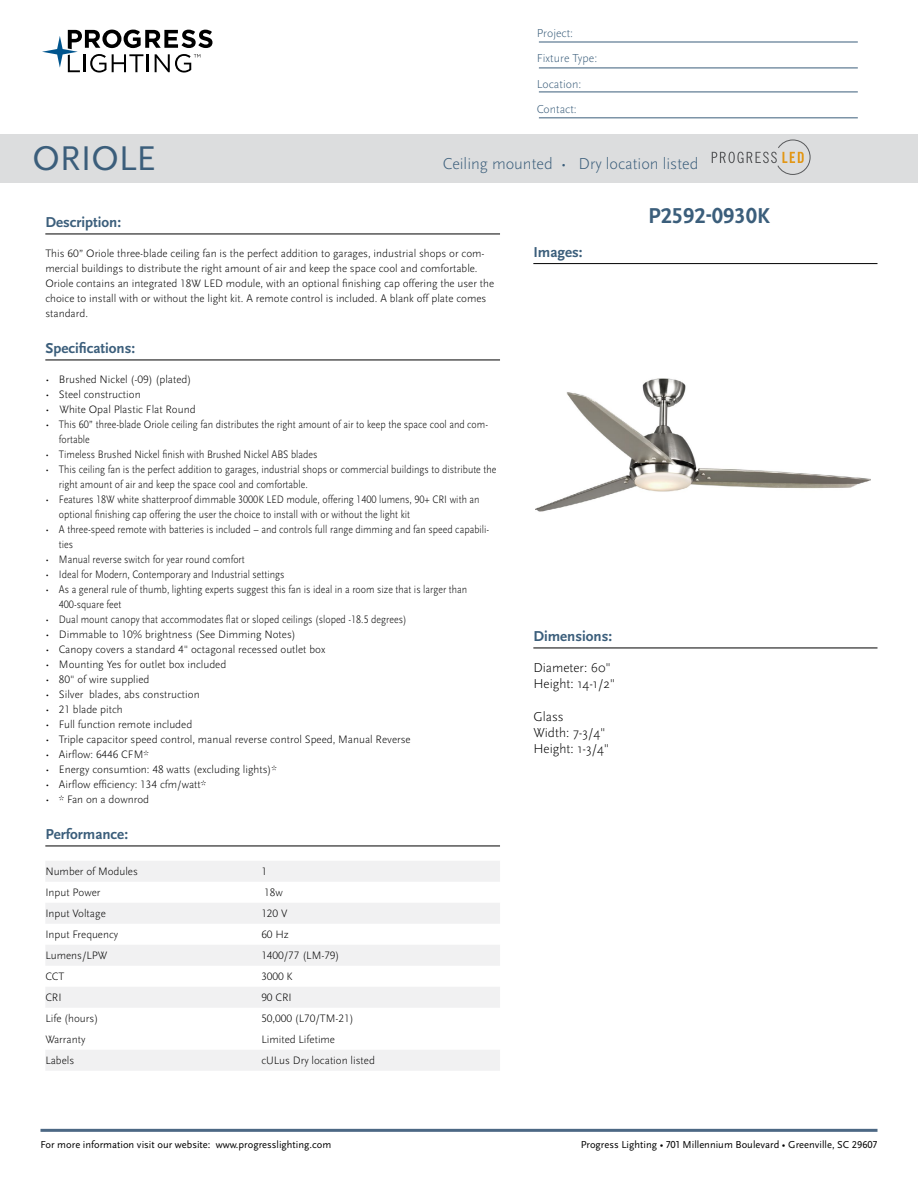
<style>
.page{position:relative;width:918px;height:1188px;background:#fff}
.page>*{position:absolute;margin:0;border:0;box-sizing:border-box;transform-origin:0 0}
.t1{font:35.85px "Scala Sans Pro";color:#3b5e7b}
.t2{font:700 22.5px "Scala Sans Pro";color:#3b5e7b}
.t3{font:300 16.5px "Scala Sans Pro";color:#3b5e7b}
.t4{font:700 15px "Scala Sans Pro";color:#3b5e7b}
.t5{font:300 13.5px/16.2px "Scala Sans Pro";color:#000}
.t6{font:300 12px/25.5px "Scala Sans Pro";color:#3b5e7b}
.t7{font:300 11.25px/15px "Scala Sans Pro";color:#000}
.t8{font:300 11.25px/15px "Scala Sans Pro";color:#000;scale:.9 1}
.t9{font:10.5px "Scala Sans Pro";color:#000}
</style>
<div class="page">
<svg style="left:42px;top:30px;width:170px;height:43px"></svg>
<hr style="left:40px;top:1129px;width:838px;height:3px;background:#4c6884">
<hr style="left:539px;top:42px;width:319px;height:1px;background:#3b5e7b">
<hr style="left:539px;top:68px;width:319px;height:1px;background:#3b5e7b">
<hr style="left:539px;top:92px;width:319px;height:1px;background:#3b5e7b">
<hr style="left:539px;top:118px;width:319px;height:1px;background:#3b5e7b">
<hr style="left:533px;top:263px;width:344px;height:1px;background:#000">
<hr style="left:45px;top:234px;width:455px;height:1px;background:#000">
<hr style="left:45px;top:360px;width:455px;height:1px;background:#000">
<hr style="left:45px;top:846px;width:455px;height:1px;background:#000">
<div style="left:45px;top:861px;width:455px;height:21px;background:#f1f1f2"></div>
<div style="left:45px;top:903px;width:455px;height:21px;background:#f1f1f2"></div>
<div style="left:45px;top:945px;width:455px;height:21px;background:#f1f1f2"></div>
<div style="left:45px;top:987px;width:455px;height:21px;background:#f1f1f2"></div>
<div style="left:45px;top:1050px;width:455px;height:21px;background:#f1f1f2"></div>
<div style="left:0;top:134px;width:918px;height:49px;background:#dcddde"></div>
<img style="left:536px;top:378px;width:334px;height:134px">
<svg style="left:712px;top:140px;width:98px;height:35px"></svg>
<hr style="left:533px;top:648px;width:344px;height:1px;background:#000">
<p class="t6" style="left:537px;top:20px;width:62px">Project:<br>Fixture Type:<br>Location:<br>Contact:</p>
<h1 class="t1" style="left:32px;top:137px;width:125px">ORIOLE</h1>
<h3 class="t3" style="left:443px;top:154px;width:257px">Ceiling mounted • Dry location listed</h3>
<h2 class="t2" style="left:648px;top:202px;width:123px">P2592-0930K</h2>
<h3 class="t4" style="left:45px;top:213px;width:77px">Description:</h3>
<p class="t7" style="left:45px;top:246px;width:450px">This 60” Oriole three-blade ceiling fan is the perfect addition to garages, industrial shops or com&shy;mercial buildings to distribute the right amount of air and keep the space cool and comfortable.<br>Oriole contains an integrated 18W LED module, with an optional finishing cap offering the user the choice to install with or without the light kit. A remote control is included. A blank off plate comes standard.</p>
<h3 class="t4" style="left:45px;top:339px;width:91px">Specifications:</h3>
<p class="t7" style="left:45px;top:372px;width:147px">• Brushed Nickel (-09) (plated)</p>
<p class="t7" style="left:45px;top:387px;width:97px">• Steel construction</p>
<p class="t7" style="left:45px;top:402px;width:152px">• White Opal Plastic Flat Round</p>
<p class="t7" style="left:59px;top:417px;width:431px;text-indent:-13px">• This 60” three-blade Oriole ceiling fan distributes the right amount of air to keep the space cool and com&shy;fortable</p>
<p class="t8" style="left:45px;top:447px;width:304px">• Timeless Brushed Nickel finish with Brushed Nickel ABS blades</p>
<p class="t8" style="left:59px;top:462px;width:488px;text-indent:-13px">• This ceiling fan is the perfect addition to garages, industrial shops or commercial buildings to distribute the right amount of air and keep the space cool and comfortable.</p>
<p class="t8" style="left:59px;top:492px;width:469px;text-indent:-13px">• Features 18W white shatterproof dimmable 3000K LED module, offering 1400 lumens, 90+ CRI with an optional finishing cap offering the user the choice to install with or without the light kit</p>
<p class="t8" style="left:59px;top:522px;width:480px;text-indent:-13px">• A three-speed remote with batteries is included – and controls full range dimming and fan speed capabili&shy;ties</p>
<p class="t8" style="left:45px;top:552px;width:223px">• Manual reverse switch for year round comfort</p>
<p class="t8" style="left:45px;top:567px;width:267px">• Ideal for Modern, Contemporary and Industrial settings</p>
<p class="t8" style="left:59px;top:582px;width:455px;text-indent:-13px">• As a general rule of thumb, lighting experts suggest this fan is ideal in a room size that is larger than<br>400-square feet</p>
<p class="t8" style="left:45px;top:612px;width:403px">• Dual mount canopy that accommodates flat or sloped ceilings (sloped -18.5 degrees)</p>
<p class="t7" style="left:45px;top:627px;width:252px">• Dimmable to 10% brightness (See Dimming Notes)</p>
<p class="t7" style="left:45px;top:642px;width:281px">• Canopy covers a standard 4" octagonal recessed outlet box</p>
<p class="t7" style="left:45px;top:657px;width:182px">• Mounting Yes for outlet box included</p>
<p class="t7" style="left:45px;top:672px;width:106px">• 80" of wire supplied</p>
<p class="t7" style="left:45px;top:687px;width:156px">• Silver blades, abs construction</p>
<p class="t7" style="left:45px;top:702px;width:79px">• 21 blade pitch</p>
<p class="t7" style="left:45px;top:717px;width:148px">• Full function remote included</p>
<p class="t7" style="left:45px;top:732px;width:367px">• Triple capacitor speed control, manual reverse control Speed, Manual Reverse</p>
<p class="t7" style="left:45px;top:747px;width:105px">• Airflow: 6446 CFM*</p>
<p class="t7" style="left:45px;top:762px;width:233px">• Energy consumtion: 48 watts (excluding lights)*</p>
<p class="t7" style="left:45px;top:777px;width:162px">• Airflow efficiency: 134 cfm/watt*</p>
<p class="t7" style="left:45px;top:792px;width:105px">• * Fan on a downrod</p>
<h3 class="t4" style="left:45px;top:825px;width:84px">Performance:</h3>
<p class="t7" style="left:45px;top:864px;width:94px">Number of Modules</p>
<p class="t7" style="left:261px;top:864px;width:7px">1</p>
<p class="t7" style="left:45px;top:885px;width:57px">Input Power</p>
<p class="t7" style="left:264px;top:885px;width:20px">18w</p>
<p class="t7" style="left:45px;top:906px;width:62px">Input Voltage</p>
<p class="t7" style="left:261px;top:906px;width:28px">120 V</p>
<p class="t7" style="left:45px;top:927px;width:74px">Input Frequency</p>
<p class="t7" style="left:261px;top:927px;width:29px">60 Hz</p>
<p class="t7" style="left:45px;top:948px;width:64px">Lumens/LPW</p>
<p class="t7" style="left:261px;top:948px;width:80px">1400/77 (LM-79)</p>
<p class="t7" style="left:45px;top:969px;width:21px">CCT</p>
<p class="t7" style="left:261px;top:969px;width:33px">3000 K</p>
<p class="t7" style="left:45px;top:990px;width:18px">CRI</p>
<p class="t7" style="left:261px;top:990px;width:32px">90 CRI</p>
<p class="t7" style="left:45px;top:1011px;width:54px">Life (hours)</p>
<p class="t7" style="left:261px;top:1011px;width:94px">50,000 (L70/TM-21)</p>
<p class="t7" style="left:45px;top:1032px;width:42px">Warranty</p>
<p class="t7" style="left:261px;top:1032px;width:75px">Limited Lifetime</p>
<p class="t7" style="left:45px;top:1053px;width:30px">Labels</p>
<p class="t7" style="left:261px;top:1053px;width:115px">cULus Dry location listed</p>
<h3 class="t4" style="left:533px;top:243px;width:51px">Images:</h3>
<h3 class="t4" style="left:533px;top:627px;width:80px">Dimensions:</h3>
<p class="t5" style="left:533px;top:660px;width:83px">Diameter: 60"<br>Height: 14-1/2"</p>
<p class="t5" style="left:533px;top:708px;width:77px">Glass<br>Width: 7-3/4"<br>Height: 1-3/4"</p>
<p class="t9" style="left:40px;top:1139px;width:292px">For more information visit our website: www.progresslighting.com</p>
<p class="t9" style="left:581px;top:1138px;width:298px">Progress Lighting • 701 Millennium Boulevard • Greenville, SC 29607</p>
</div>
